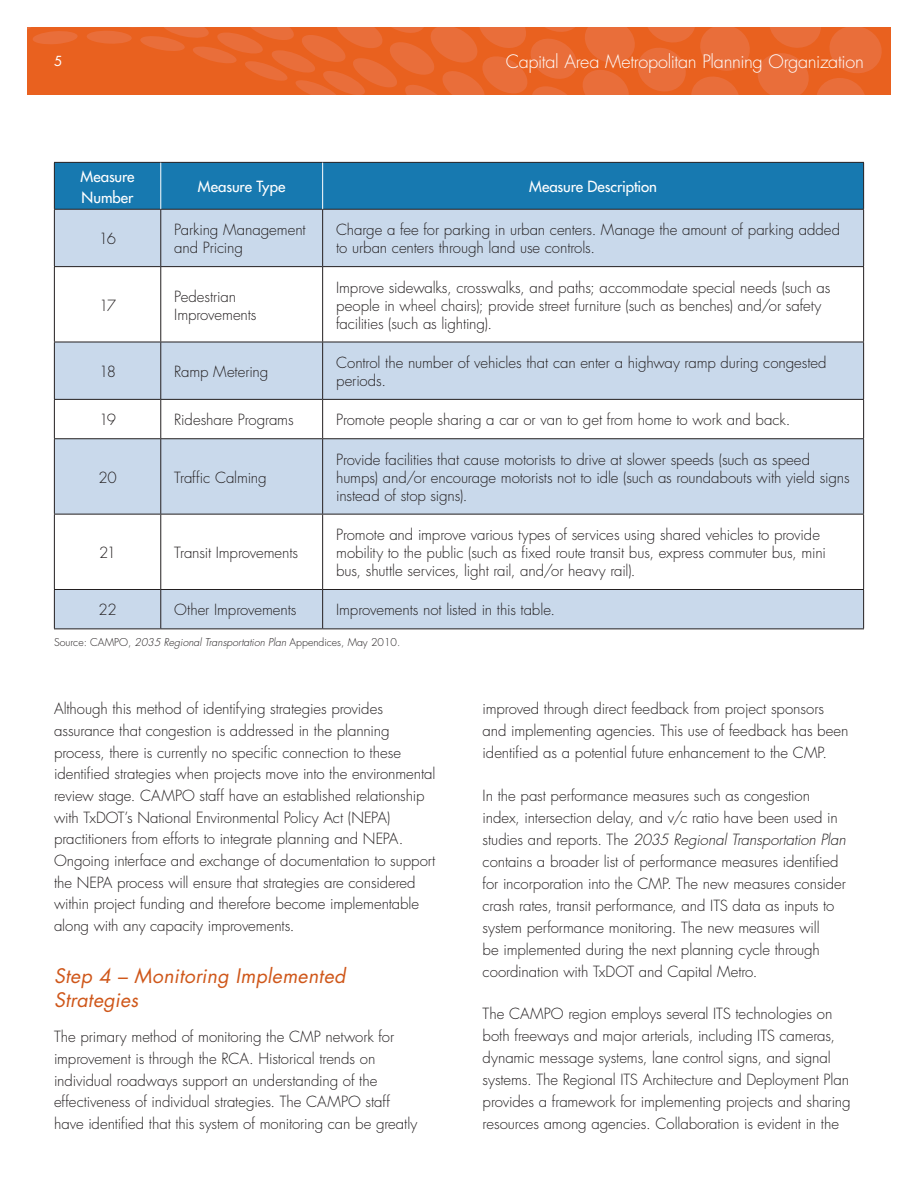
<style>
.page{position:relative;width:918px;height:1188px;background:#fff}
.page>*{position:absolute;margin:0;border:0;box-sizing:border-box;transform-origin:0 0}
.Subhead_2{font:italic 19.5px/24.6px "Futura Std";letter-spacing:.015em;color:#cf571a}
.t1{font:300 18px "Futura Std";letter-spacing:-.02em;color:#fff}
.body{font:300 15px/22px "Futura Std";letter-spacing:-.005em;color:#231f20}
.table_body_left_alig{font:300 15px/18px "Futura Std";letter-spacing:-.005em;color:#231f20}
.table_header{font:500 15px/21px "Futura Std";letter-spacing:-.005em;color:#fff}
.table_body{font:300 15px "Futura Std";letter-spacing:-.1em;color:#231f20}
.t2{font:13.5px "Futura Std";color:#fff}
.footnote{font:300 10.5px "Futura Std";color:#231f20}
.s1{font-style:italic}
</style>
<div class="page">
<div style="left:27px;top:27px;width:864px;height:67px;background:#e9611f"></div>
<svg style="left:27px;top:27px;width:51px;height:17px"></svg>
<svg style="left:87px;top:27px;width:795px;height:67px"></svg>
<div style="left:55px;top:163px;width:808px;height:46px;background:#1779b0"></div>
<svg style="left:55px;top:210px;width:808px;height:418px;fill:#c9d9eb"></svg>
<hr style="left:54px;top:210px;width:1px;height:56px;background:#231f20">
<hr style="left:160px;top:210px;width:1px;height:56px;background:#231f20">
<hr style="left:322px;top:210px;width:1px;height:56px;background:#231f20">
<hr style="left:863px;top:210px;width:1px;height:56px;background:#231f20">
<hr style="left:54px;top:266px;width:107px;height:1px;background:#231f20">
<hr style="left:54px;top:267px;width:1px;height:75px;background:#231f20">
<hr style="left:161px;top:266px;width:162px;height:1px;background:#231f20">
<hr style="left:160px;top:267px;width:1px;height:75px;background:#231f20">
<hr style="left:323px;top:266px;width:541px;height:1px;background:#231f20">
<hr style="left:322px;top:267px;width:1px;height:75px;background:#231f20">
<hr style="left:863px;top:267px;width:1px;height:75px;background:#231f20">
<hr style="left:54px;top:342px;width:107px;height:1px;background:#231f20">
<hr style="left:54px;top:342px;width:1px;height:57px;background:#231f20">
<hr style="left:161px;top:342px;width:162px;height:1px;background:#231f20">
<hr style="left:160px;top:342px;width:1px;height:57px;background:#231f20">
<hr style="left:323px;top:342px;width:541px;height:1px;background:#231f20">
<hr style="left:322px;top:342px;width:1px;height:57px;background:#231f20">
<hr style="left:863px;top:342px;width:1px;height:57px;background:#231f20">
<hr style="left:54px;top:399px;width:107px;height:1px;background:#231f20">
<hr style="left:54px;top:400px;width:1px;height:38px;background:#231f20">
<hr style="left:161px;top:399px;width:162px;height:1px;background:#231f20">
<hr style="left:160px;top:400px;width:1px;height:38px;background:#231f20">
<hr style="left:323px;top:399px;width:541px;height:1px;background:#231f20">
<hr style="left:322px;top:400px;width:1px;height:38px;background:#231f20">
<hr style="left:863px;top:400px;width:1px;height:38px;background:#231f20">
<hr style="left:54px;top:438px;width:107px;height:1px;background:#231f20">
<hr style="left:54px;top:439px;width:1px;height:75px;background:#231f20">
<hr style="left:161px;top:438px;width:162px;height:1px;background:#231f20">
<hr style="left:160px;top:439px;width:1px;height:75px;background:#231f20">
<hr style="left:323px;top:438px;width:541px;height:1px;background:#231f20">
<hr style="left:322px;top:439px;width:1px;height:75px;background:#231f20">
<hr style="left:863px;top:439px;width:1px;height:75px;background:#231f20">
<hr style="left:54px;top:514px;width:107px;height:1px;background:#231f20">
<hr style="left:54px;top:514px;width:1px;height:75px;background:#231f20">
<hr style="left:161px;top:514px;width:162px;height:1px;background:#231f20">
<hr style="left:160px;top:514px;width:1px;height:75px;background:#231f20">
<hr style="left:323px;top:514px;width:541px;height:1px;background:#231f20">
<hr style="left:322px;top:514px;width:1px;height:75px;background:#231f20">
<hr style="left:863px;top:514px;width:1px;height:75px;background:#231f20">
<hr style="left:54px;top:589px;width:107px;height:1px;background:#231f20">
<hr style="left:54px;top:590px;width:1px;height:38px;background:#231f20">
<hr style="left:161px;top:589px;width:162px;height:1px;background:#231f20">
<hr style="left:160px;top:590px;width:1px;height:38px;background:#231f20">
<hr style="left:323px;top:589px;width:541px;height:1px;background:#231f20">
<hr style="left:322px;top:590px;width:1px;height:38px;background:#231f20">
<hr style="left:863px;top:590px;width:1px;height:38px;background:#231f20">
<hr style="left:54px;top:628px;width:107px;height:1px;background:#231f20">
<hr style="left:161px;top:628px;width:162px;height:1px;background:#231f20">
<hr style="left:323px;top:628px;width:541px;height:1px;background:#231f20">
<hr style="left:54px;top:162px;width:107px;height:1px;background:#231f20">
<hr style="left:54px;top:163px;width:1px;height:46px;background:#231f20">
<hr style="left:161px;top:162px;width:162px;height:1px;background:#231f20">
<hr style="left:323px;top:162px;width:541px;height:1px;background:#231f20">
<hr style="left:863px;top:163px;width:1px;height:46px;background:#231f20">
<hr style="left:54px;top:209px;width:107px;height:1px;background:#231f20">
<hr style="left:161px;top:209px;width:162px;height:1px;background:#231f20">
<hr style="left:323px;top:209px;width:541px;height:1px;background:#231f20">
<hr style="left:160px;top:163px;width:1px;height:46px;background:#fff">
<hr style="left:322px;top:163px;width:1px;height:46px;background:#fff">
<p class="t2" style="left:54px;top:53px;width:10px">5</p>
<p class="t1" style="left:506px;top:51px;width:360px">Capital Area Metropolitan Planning Organization</p>
<p class="table_header" style="left:81px;top:166px;width:55px">Measure<br>Number</p>
<p class="table_header" style="left:198px;top:176px;width:89px">Measure Type</p>
<p class="table_header" style="left:529px;top:176px;width:129px">Measure Description</p>
<p class="table_body" style="left:99px;top:230px;width:19px">16</p>
<p class="table_body_left_alig" style="left:174px;top:221px;width:133px">Parking Management and Pricing</p>
<p class="table_body_left_alig" style="left:336px;top:221px;width:505px">Charge a fee for parking in urban centers. Manage the amount of parking added to urban centers through land use controls.</p>
<p class="table_body" style="left:99px;top:296px;width:19px">17</p>
<p class="table_body_left_alig" style="left:174px;top:287px;width:84px">Pedestrian<br>Improvements</p>
<p class="table_body_left_alig" style="left:336px;top:278px;width:496px">Improve sidewalks, crosswalks, and paths; accommodate special needs (such as people in wheel chairs); provide street furniture (such as benches) and/or safety facilities (such as lighting).</p>
<p class="table_body" style="left:99px;top:362px;width:19px">18</p>
<p class="table_body_left_alig" style="left:174px;top:363px;width:96px">Ramp Metering</p>
<p class="table_body_left_alig" style="left:336px;top:354px;width:492px">Control the number of vehicles that can enter a highway ramp during congested periods.</p>
<p class="table_body" style="left:99px;top:411px;width:19px">19</p>
<p class="table_body_left_alig" style="left:174px;top:411px;width:121px">Rideshare Programs</p>
<p class="table_body_left_alig" style="left:336px;top:411px;width:456px">Promote people sharing a car or van to get from home to work and back.</p>
<p class="table_body" style="left:98px;top:468px;width:20px">20</p>
<p class="table_body_left_alig" style="left:174px;top:469px;width:94px">Traffic Calming</p>
<p class="table_body" style="left:99px;top:543px;width:18px">21</p>
<p class="table_body_left_alig" style="left:174px;top:544px;width:125px">Transit Improvements</p>
<p class="table_body_left_alig" style="left:336px;top:451px;width:515px">Provide facilities that cause motorists to drive at slower speeds (such as speed humps) and/or encourage motorists not to idle (such as roundabouts with yield signs instead of stop signs).</p>
<p class="table_body_left_alig" style="left:336px;top:526px;width:491px">Promote and improve various types of services using shared vehicles to provide mobility to the public (such as fixed route transit bus, express commuter bus, mini bus, shuttle services, light rail, and/or heavy rail).</p>
<p class="table_body" style="left:99px;top:601px;width:20px">22</p>
<p class="table_body_left_alig" style="left:174px;top:601px;width:124px">Other Improvements</p>
<p class="table_body_left_alig" style="left:336px;top:601px;width:220px">Improvements not listed in this table.</p>
<p class="footnote" style="left:54px;top:636px;width:348px">Source: CAMPO, <span class="s1">2035 Regional Transportation Plan</span> Appendices, May 2010.</p>
<p class="body" style="left:54px;top:699px;width:383px;line-height:21.6px">Although this method of identifying strategies provides assurance that congestion is addressed in the planning process, there is currently no specific connection to these identified strategies when projects move into the environmental review stage. CAMPO staff have an established relationship with TxDOT’s National Environmental Policy Act (NEPA) practitioners from efforts to integrate planning and NEPA.<br>Ongoing interface and exchange of documentation to support the NEPA process will ensure that strategies are considered within project funding and therefore become implementable along with any capacity improvements.</p>
<p class="Subhead_2" style="left:54px;top:963px;width:293px">Step 4 – Monitoring Implemented<br>Strategies</p>
<p class="body" style="left:54px;top:1027px;width:365px;line-height:21.6px">The primary method of monitoring the CMP network for improvement is through the RCA. Historical trends on individual roadways support an understanding of the effectiveness of individual strategies. The CAMPO staff have identified that this system of monitoring can be greatly</p>
<p class="body" style="left:483px;top:698px;width:367px">improved through direct feedback from project sponsors and implementing agencies. This use of feedback has been identified as a potential future enhancement to the CMP.</p>
<p class="body" style="left:483px;top:785px;width:365px">In the past performance measures such as congestion index, intersection delay, and v/c ratio have been used in studies and reports. The <span class="s1">2035 Regional Transportation Plan </span>contains a broader list of performance measures identified for incorporation into the CMP. The new measures consider crash rates, transit performance, and ITS data as inputs to system performance monitoring. The new measures will<br>be implemented during the next planning cycle through coordination with TxDOT and Capital Metro.</p>
<p class="body" style="left:483px;top:1003px;width:369px">The CAMPO region employs several ITS technologies on both freeways and major arterials, including ITS cameras, dynamic message systems, lane control signs, and signal systems. The Regional ITS Architecture and Deployment Plan provides a framework for implementing projects and sharing resources among agencies. Collaboration is evident in the</p>
</div>
